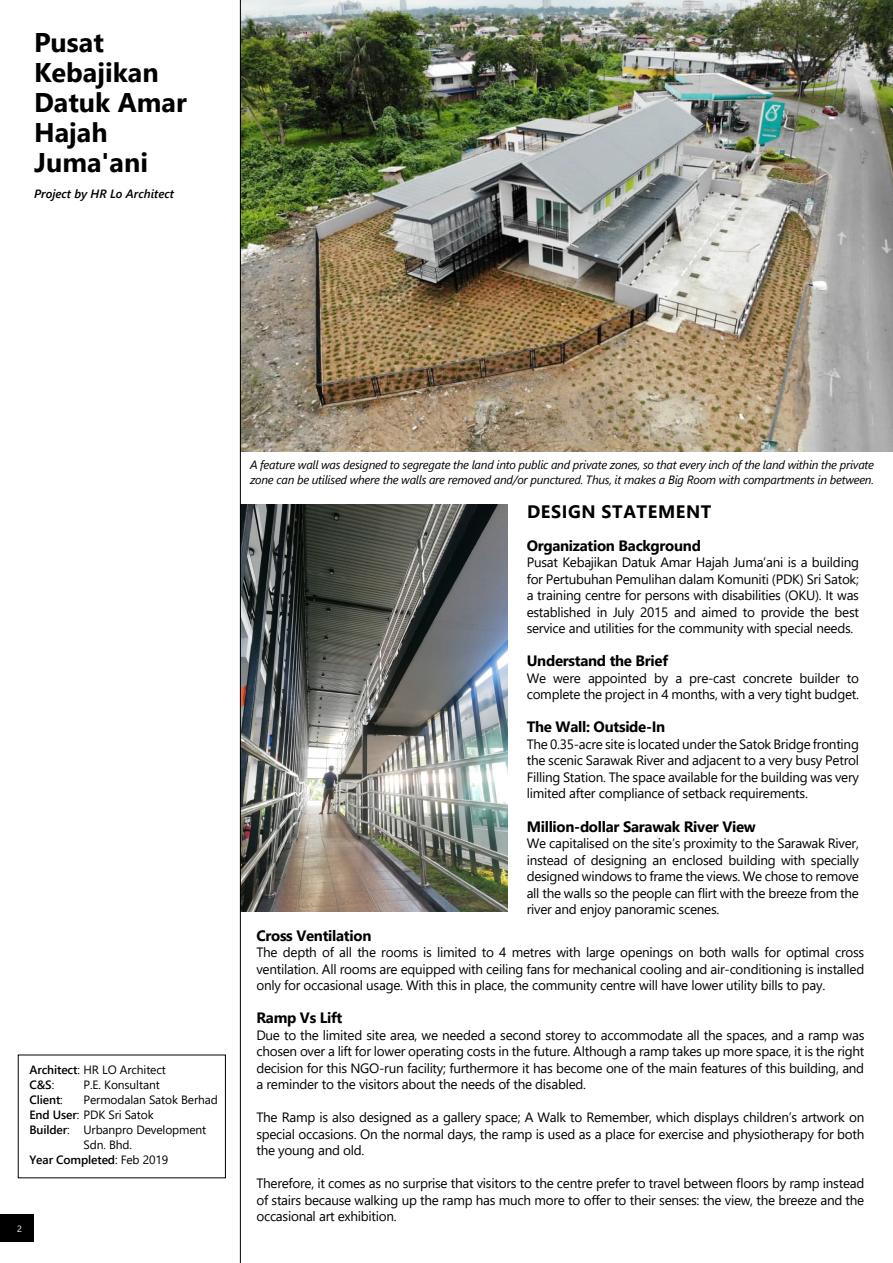
<style>
.page{position:relative;width:893px;height:1263px;background:#fff}
.page>*{position:absolute;margin:0;border:0;box-sizing:border-box;transform-origin:0 0}
.t1{font:700 27px/30px "Segoe UI";color:#000}
.t2{font:700 18px "Segoe UI";letter-spacing:.035em;color:#000}
.t3{font:700 15px "Segoe UI";letter-spacing:-.02em;color:#000}
.t4{font:13.5px/16.5px "Segoe UI";letter-spacing:-.02em;color:#000;text-align:justify}
.t5{font:italic 12px/15px "Segoe UI";letter-spacing:-.02em;color:#000}
.t6{font:12px/15px "Segoe UI";letter-spacing:-.01em;color:#000}
.t7{font:600 12px "Segoe UI";letter-spacing:-.01em;color:#000}
.t8{font:italic 600 12px "Segoe UI";color:#000}
.t9{font:9px "Segoe UI";color:#fff}
.s1{font-weight:600}
.s2{font-weight:400}
</style>
<div class="page">
<div style="left:0;top:1214px;width:34px;height:28px;background:#000"></div>
<img style="left:241px;top:0;width:652px;height:452px">
<img style="left:241px;top:505px;width:267px;height:407px">
<hr style="left:240px;top:0;width:1px;height:1263px;background:#000">
<h1 class="t1" style="left:34px;top:26px;width:154px">Pusat<br>Kebajikan<br>Datuk Amar<br>Hajah<br>Juma'ani</h1>
<p class="t8" style="left:34px;top:183px;width:141px">Project by HR Lo Architect</p>
<p class="t6" style="left:30px;top:1061px;width:138px"><span class="s1">Architect</span>: HR LO Architect<br><span class="s1">C&amp;S</span>:</p>
<p class="t6" style="left:84px;top:1076px;width:78px">P.E. Konsultant</p>
<p class="t7" style="left:30px;top:1088px;width:35px">Client<span class="s2">:</span></p>
<p class="t6" style="left:84px;top:1091px;width:136px">Permodalan Satok Berhad</p>
<p class="t6" style="left:30px;top:1106px;width:126px"><span class="s1">End User</span>: PDK Sri Satok</p>
<p class="t6" style="left:30px;top:1121px;width:178px"><span class="s1">Builder</span>: Urbanpro Development</p>
<p class="t6" style="left:84px;top:1136px;width:50px">Sdn. Bhd.</p>
<p class="t7" style="left:30px;top:1148px;width:140px">Year Completed<span class="s2">: Feb 2019</span></p>
<p class="t9" style="left:17px;top:1220px;width:6px">2</p>
<p class="t5" style="left:250px;top:455px;width:625px">A feature wall was designed to segregate the land into public and private zones, so that every inch of the land within the private zone can be utilised where the walls are removed and/or punctured. Thus, it makes a Big Room with compartments in between.</p>
<h2 class="t2" style="left:527px;top:495px;width:185px">DESIGN STATEMENT</h2>
<p class="t3" style="left:527px;top:531px;width:176px">Organization Background</p>
<p class="t4" style="left:527px;top:553px;width:334px">Pusat Kebajikan Datuk Amar Hajah Juma’ani is a building for Pertubuhan Pemulihan dalam Komuniti (PDK) Sri Satok; a training centre for persons with disabilities (OKU). It was established in July 2015 and aimed to provide the best service and utilities for the community with special needs.</p>
<p class="t3" style="left:527px;top:647px;width:143px">Understand the Brief</p>
<p class="t4" style="left:527px;top:669px;width:334px">We were appointed by a pre-cast concrete builder to complete the project in 4 months, with a very tight budget.</p>
<p class="t3" style="left:527px;top:713px;width:140px">The Wall: Outside-I n</p>
<p class="t4" style="left:527px;top:735px;width:334px">The 0.35-acre site is located under the Satok Bridge fronting the scenic Sarawak River and adjacent to a very busy Petrol Filling Station. The space available for the building was very limited after compliance of setback requirements.</p>
<p class="t3" style="left:527px;top:812px;width:231px">Million-dollar Sarawak River View</p>
<p class="t4" style="left:527px;top:834px;width:334px">We capitalised on the site’s proximity to the Sarawak River, instead of designing an enclosed building with specially designed windows to frame the views. We chose to remove all the walls so the people can flirt with the breeze from the river and enjoy panoramic scenes.</p>
<p class="t3" style="left:256px;top:921px;width:116px">Cross Ventilation</p>
<p class="t4" style="left:256px;top:943px;width:609px">The depth of all the rooms is limited to 4 metres with large openings on both walls for optimal cross ventilation. All rooms are equipped with ceiling fans for mechanical cooling and air-conditioning is installed only for occasional usage. With this in place, the community centre will have lower utility bills to pay.</p>
<p class="t3" style="left:256px;top:1004px;width:87px">Ramp Vs Lift</p>
<p class="t4" style="left:256px;top:1026px;width:609px">Due to the limited site area, we needed a second storey to accommodate all the spaces, and a ramp was chosen over a lift for lower operating costs in the future. Although a ramp takes up more space, it is the right decision for this NGO-run facility; furthermore it has become one of the main features of this building, and a reminder to the visitors about the needs of the disabled.</p>
<p class="t4" style="left:256px;top:1108px;width:609px">The Ramp is also designed as a gallery space; A Walk to Remember, which displays children’s artwork on special occasions. On the normal days, the ramp is used as a place for exercise and physiotherapy for both the young and old.</p>
<p class="t4" style="left:256px;top:1174px;width:609px">Therefore, it comes as no surprise that visitors to the centre prefer to travel between floors by ramp instead of stairs because walking up the ramp has much more to offer to their senses: the view, the breeze and the occasional art exhibition.</p>
</div>
